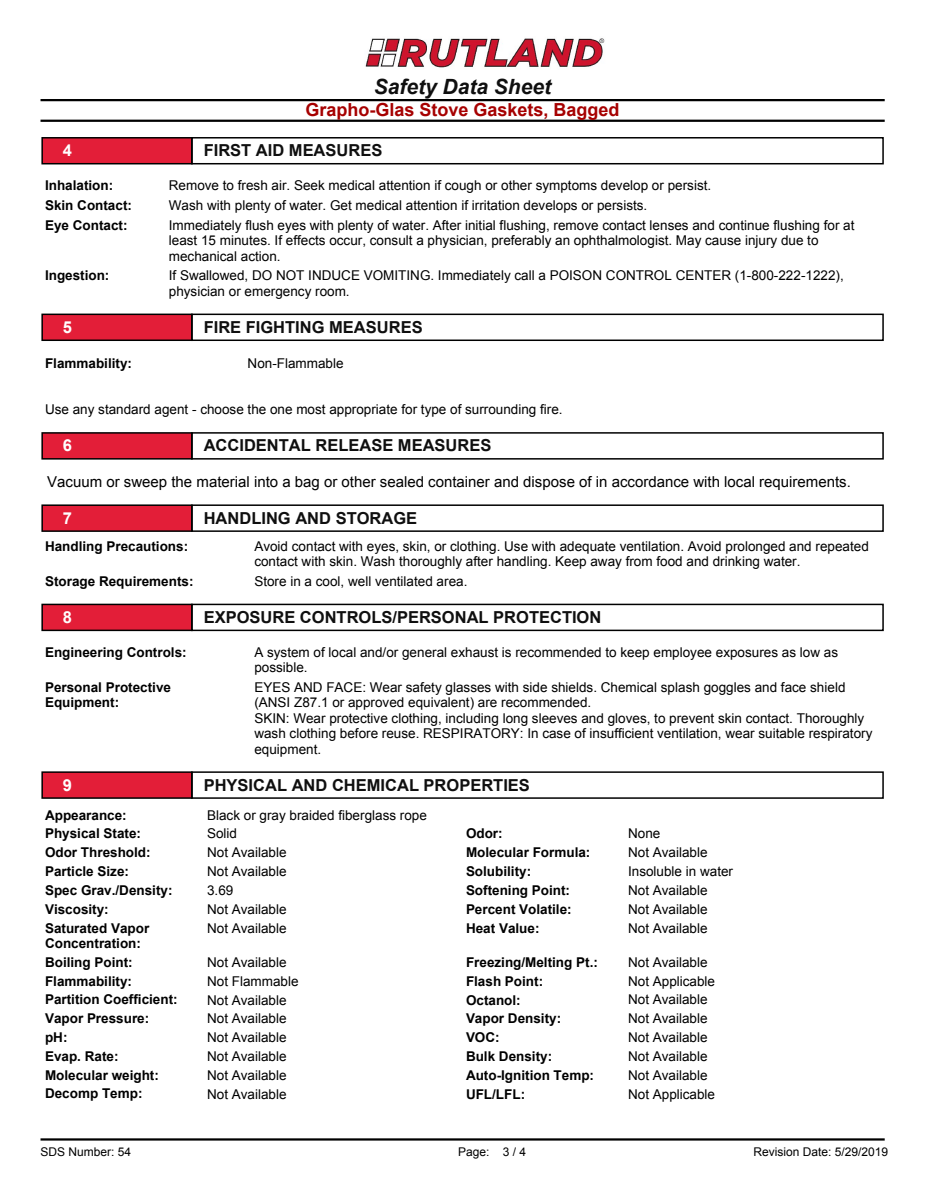
<style>
.page{position:relative;width:947px;height:1188px;background:#fff}
.page>*{position:absolute;margin:0;border:0;box-sizing:border-box;transform-origin:0 0}
.t1{font:italic 700 21px "Arial";color:#0f0f0f}
.t2{font:700 18px "Arial";color:#a60000}
.t3{font:700 16.5px "Arial";color:#0f0f0f}
.t4{font:700 16.5px "Arial";color:#fff}
.t5{font:15px "Arial";color:#000}
.t6{font:13.5px/18.8px "Arial";color:#000}
.t7{font:700 13.5px/18.8px "Arial";color:#000}
.t8{font:12px "Arial";color:#000}
</style>
<div class="page">
<img style="left:365px;top:38px;width:240px;height:30px">
<hr style="left:40px;top:99px;width:844px;height:2px;background:#000">
<hr style="left:40px;top:120px;width:844px;height:2px;background:#000">
<div style="left:42px;top:138px;width:150px;height:26px;background:#e31e38"></div>
<div style="left:41px;top:137px;width:152px;height:27px;border:2px solid #000"></div>
<div style="left:191px;top:137px;width:692px;height:27px;border:2px solid #000"></div>
<div style="left:42px;top:314px;width:150px;height:26px;background:#e31e38"></div>
<div style="left:41px;top:314px;width:152px;height:27px;border:2px solid #000"></div>
<div style="left:191px;top:314px;width:692px;height:27px;border:2px solid #000"></div>
<div style="left:42px;top:433px;width:150px;height:26px;background:#e31e38"></div>
<div style="left:41px;top:432px;width:152px;height:28px;border:2px solid #000"></div>
<div style="left:191px;top:432px;width:692px;height:28px;border:2px solid #000"></div>
<div style="left:42px;top:505px;width:150px;height:26px;background:#e31e38"></div>
<div style="left:41px;top:504px;width:152px;height:28px;border:2px solid #000"></div>
<div style="left:191px;top:504px;width:692px;height:28px;border:2px solid #000"></div>
<div style="left:42px;top:604px;width:150px;height:26px;background:#e31e38"></div>
<div style="left:41px;top:604px;width:152px;height:27px;border:2px solid #000"></div>
<div style="left:191px;top:604px;width:692px;height:27px;border:2px solid #000"></div>
<div style="left:42px;top:772px;width:150px;height:26px;background:#e31e38"></div>
<div style="left:41px;top:771px;width:152px;height:28px;border:2px solid #000"></div>
<div style="left:191px;top:771px;width:692px;height:28px;border:2px solid #000"></div>
<hr style="left:40px;top:1138px;width:844px;height:3px;background:#000">
<h1 class="t1" style="left:374px;top:73px;width:179px">Safety Data Sheet</h1>
<h2 class="t2" style="left:305px;top:98px;width:315px">Grapho-Glas Stove Gaskets, Bagged</h2>
<p class="t4" style="left:63px;top:140px;width:11px">4</p>
<p class="t3" style="left:204px;top:140px;width:180px">FIRST AID MEASURES</p>
<p class="t7" style="left:45px;top:176px;width:70px">Inhalation:</p>
<p class="t6" style="left:169px;top:176px;width:544px">Remove to fresh air. Seek medical attention if cough or other symptoms develop or persist.</p>
<p class="t7" style="left:45px;top:196px;width:88px">Skin Contact:</p>
<p class="t6" style="left:169px;top:196px;width:480px">Wash with plenty of water. Get medical attention if irritation develops or persists.</p>
<p class="t7" style="left:45px;top:216px;width:84px">Eye Contact:</p>
<p class="t6" style="left:169px;top:217px;width:687px;line-height:15.5px">Immediately flush eyes with plenty of water. After initial flushing, remove contact lenses and continue flushing for at least 15 minutes. If effects occur, consult a physician, preferably an ophthalmologist. May cause injury due to mechanical action.</p>
<p class="t7" style="left:45px;top:267px;width:66px">Ingestion:</p>
<p class="t6" style="left:169px;top:268px;width:676px;line-height:15.5px">If Swallowed, DO NOT INDUCE VOMITING. Immediately call a POISON CONTROL CENTER (1-800-222-1222), physician or emergency room.</p>
<p class="t4" style="left:63px;top:316px;width:11px">5</p>
<p class="t3" style="left:204px;top:316px;width:220px">FIRE FIGHTING MEASURES</p>
<p class="t7" style="left:45px;top:354px;width:88px">Flammability:</p>
<p class="t6" style="left:248px;top:354px;width:97px">Non-Flammable</p>
<p class="t6" style="left:45px;top:400px;width:519px">Use any standard agent - choose the one most appropriate for type of surrounding fire.</p>
<p class="t4" style="left:63px;top:435px;width:11px">6</p>
<p class="t3" style="left:204px;top:435px;width:289px">ACCIDENTAL RELEASE MEASURES</p>
<p class="t5" style="left:47px;top:471px;width:805px">Vacuum or sweep the material into a bag or other sealed container and dispose of in accordance with local requirements.</p>
<p class="t4" style="left:63px;top:507px;width:11px">7</p>
<p class="t3" style="left:204px;top:507px;width:215px">HANDLING AND STORAGE</p>
<p class="t7" style="left:45px;top:537px;width:145px">Handling Precautions:</p>
<p class="t6" style="left:254px;top:538px;width:616px;line-height:15.5px">Avoid contact with eyes, skin, or clothing. Use with adequate ventilation. Avoid prolonged and repeated contact with skin. Wash thoroughly after handling. Keep away from food and drinking water.</p>
<p class="t7" style="left:45px;top:572px;width:150px">Storage Requirements:</p>
<p class="t6" style="left:254px;top:572px;width:214px">Store in a cool, well ventilated area.</p>
<p class="t4" style="left:63px;top:606px;width:11px">8</p>
<p class="t3" style="left:204px;top:606px;width:399px">EXPOSURE CONTROLS/PERSONAL PROTECTION</p>
<p class="t7" style="left:45px;top:643px;width:143px">Engineering Controls:</p>
<p class="t6" style="left:254px;top:644px;width:585px;line-height:15.5px">A system of local and/or general exhaust is recommended to keep employee exposures as low as possible.</p>
<p class="t7" style="left:45px;top:680px;width:127px;line-height:15.5px">Personal Protective<br>Equipment:</p>
<p class="t6" style="left:254px;top:680px;width:619px;line-height:15.5px">EYES AND FACE: Wear safety glasses with side shields. Chemical splash goggles and face shield (ANSI Z87.1 or approved equivalent) are recommended.<br>SKIN: Wear protective clothing, including long sleeves and gloves, to prevent skin contact. Thoroughly wash clothing before reuse. RESPIRATORY: In case of insufficient ventilation, wear suitable respiratory equipment.</p>
<p class="t4" style="left:63px;top:774px;width:11px">9</p>
<p class="t3" style="left:204px;top:774px;width:328px">PHYSICAL AND CHEMICAL PROPERTIES</p>
<p class="t7" style="left:45px;top:806px;width:83px">Appearance:</p>
<p class="t6" style="left:207px;top:806px;width:221px">Black or gray braided fiberglass rope</p>
<p class="t6" style="left:207px;top:843px;width:81px">Not Available</p>
<p class="t7" style="left:466px;top:844px;width:126px">Molecular Formula:</p>
<p class="t6" style="left:628px;top:843px;width:81px">Not Available</p>
<p class="t6" style="left:207px;top:862px;width:81px">Not Available<br>3.69<br>Not Available<br>Not Available</p>
<p class="t6" style="left:207px;top:953px;width:93px">Not Available<br>Not Flammable<br>Not Available<br>Not Available<br>Not Available<br>Not Available<br>Not Available<br>Not Available</p>
<p class="t7" style="left:45px;top:825px;width:97px">Physical State:</p>
<p class="t6" style="left:207px;top:824px;width:31px">Solid</p>
<p class="t7" style="left:466px;top:825px;width:38px">Odor:</p>
<p class="t6" style="left:628px;top:824px;width:34px">None</p>
<p class="t7" style="left:45px;top:844px;width:129px">Odor Threshold:<br>Particle Size:<br>Spec Grav./Density:<br>Viscosity:<br>Saturated Vapor</p>
<p class="t7" style="left:45px;top:934px;width:134px">Concentration:<br>Boiling Point:<br>Flammability:<br>Partition Coefficient:<br>Vapor Pressure:<br>pH:<br>Evap. Rate:<br>Molecular weight:<br>Decomp Temp:</p>
<p class="t7" style="left:466px;top:863px;width:107px">Solubility:<br>Softening Point:<br>Percent Volatile:<br>Heat Value:</p>
<p class="t7" style="left:466px;top:953px;width:133px">Freezing/Melting Pt.:<br>Flash Point:<br>Octanol:<br>Vapor Density:<br>VOC:<br>Bulk Density:<br>Auto-Ignition Temp:<br>UFL/LFL:</p>
<p class="t6" style="left:628px;top:862px;width:106px">Insoluble in water<br>Not Available<br>Not Available<br>Not Available</p>
<p class="t6" style="left:628px;top:953px;width:88px">Not Available<br>Not Applicable<br>Not Available<br>Not Available<br>Not Available<br>Not Available<br>Not Available<br>Not Applicable</p>
<p class="t8" style="left:40px;top:1144px;width:92px">SDS Number: 54</p>
<p class="t8" style="left:458px;top:1144px;width:69px">Page: 3 / 4</p>
<p class="t8" style="left:753px;top:1144px;width:136px">Revision Date: 5/29/2019</p>
</div>
